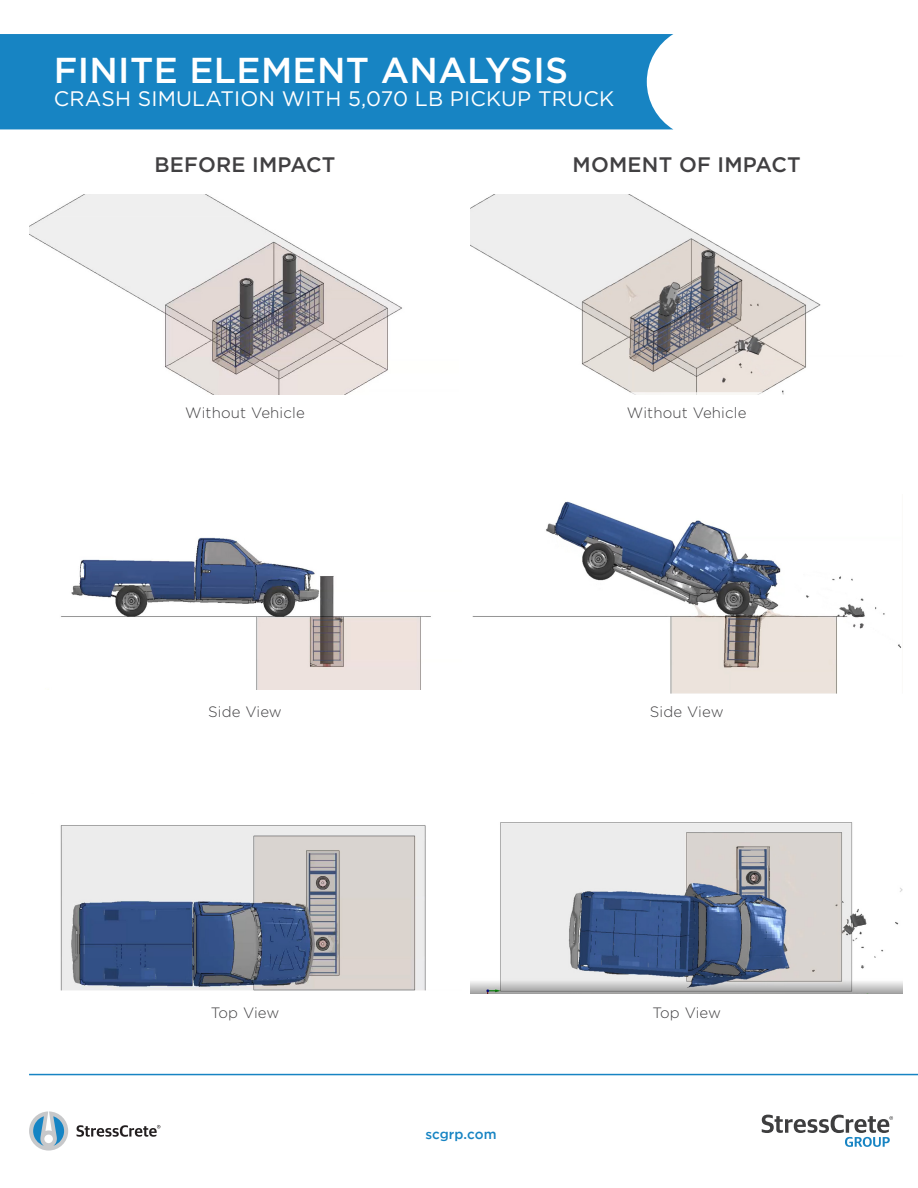
<style>
.page{position:relative;width:918px;height:1188px;background:#fff}
.page>*{position:absolute;margin:0;border:0;box-sizing:border-box;transform-origin:0 0}
.t1{font:500 36px "Gotham";letter-spacing:.01em;color:#fff}
.t2{font:21px "Gotham";letter-spacing:.01em;color:#fff}
.t3{font:500 21px "Gotham";letter-spacing:.01em;color:#414042}
.t4{font:300 15px "Gotham";letter-spacing:.01em;color:#414042}
.t5{font:500 13.5px "Gotham";color:#1784c3}
</style>
<div class="page">
<div style="left:0;top:34px;width:673px;height:95px;background:#1784c3"></div>
<svg style="left:762px;top:1115px;width:131px;height:32px"></svg>
<svg style="left:29px;top:1111px;width:39px;height:39px"></svg>
<svg style="left:77px;top:1125px;width:83px;height:12px"></svg>
<hr style="left:29px;top:1074px;width:889px;height:1px;background:#1784c3">
<img style="left:471px;top:194px;width:350px;height:200px">
<img style="left:472px;top:501px;width:429px;height:193px">
<img style="left:471px;top:822px;width:432px;height:172px">
<img style="left:29px;top:194px;width:373px;height:200px">
<img style="left:61px;top:537px;width:370px;height:153px">
<img style="left:60px;top:825px;width:366px;height:166px">
<p class="t1" style="left:54px;top:47px;width:516px">FINITE ELEMENT ANALYSIS</p>
<p class="t2" style="left:54px;top:85px;width:562px">CRASH SIMULATION WITH 5,070 LB PICKUP TRUCK</p>
<p class="t3" style="left:155px;top:151px;width:183px">BEFORE IMPACT</p>
<p class="t3" style="left:573px;top:151px;width:230px">MOMENT OF IMPACT</p>
<p class="t4" style="left:185px;top:403px;width:121px">Without Vehicle</p>
<p class="t4" style="left:627px;top:403px;width:121px">Without Vehicle</p>
<p class="t4" style="left:208px;top:702px;width:75px">Side View</p>
<p class="t4" style="left:650px;top:702px;width:75px">Side View</p>
<p class="t4" style="left:211px;top:1003px;width:70px">Top View</p>
<p class="t4" style="left:652px;top:1003px;width:70px">Top View</p>
<p class="t5" style="left:425px;top:1127px;width:73px">scgrp.com</p>
</div>
